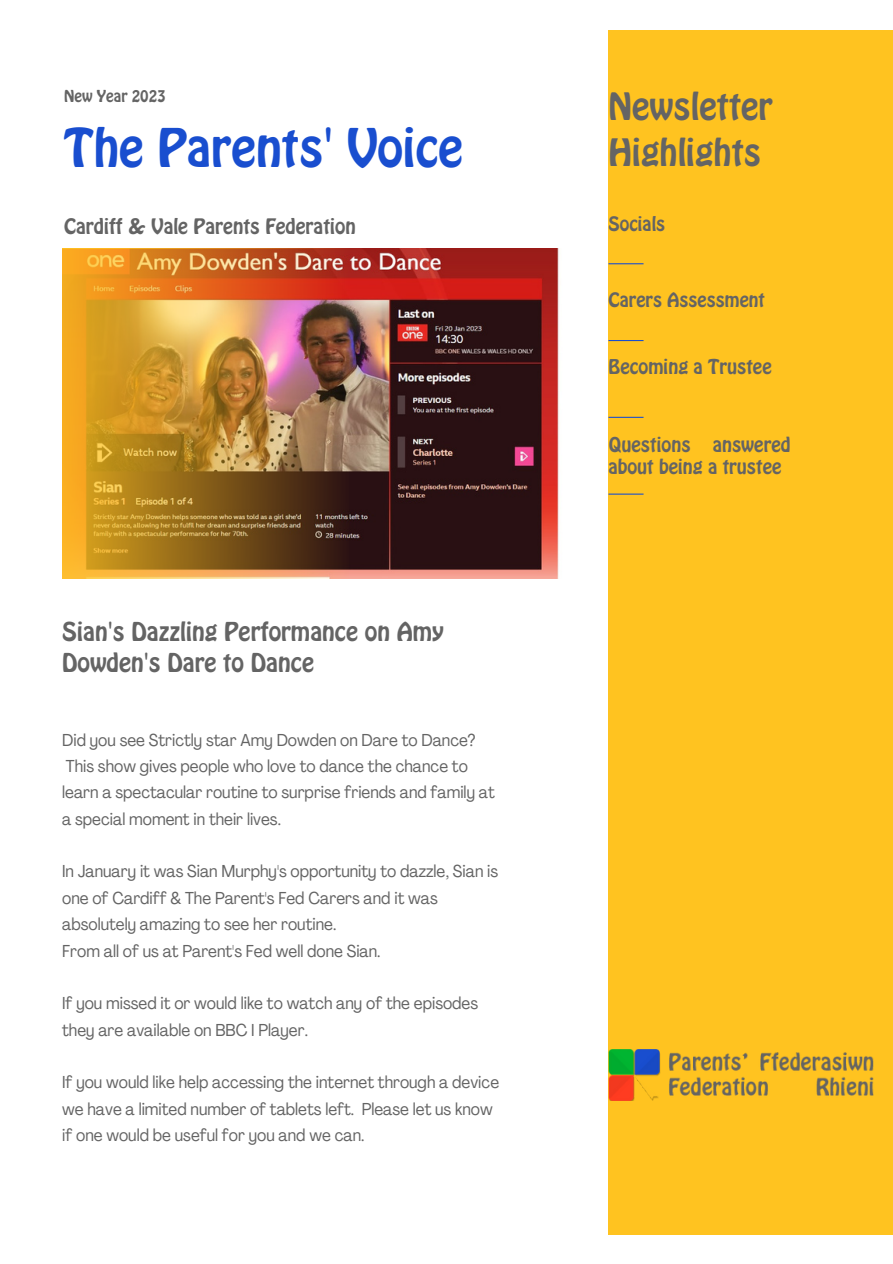
<style>
.page{position:relative;width:893px;height:1264px;background:#fff}
.page>*{position:absolute;margin:0;border:0;box-sizing:border-box;transform-origin:0 0}
.t1{font:46.95px "Hobo Std";color:#194ecf}
.t2{font:33.3px "Hobo Std";color:#646464}
.t3{font:22.95px/31.3px "Hobo Std";color:#646464}
.t4{font:18.75px "Hobo Std";color:#646464}
.t5{font:18px/22.5px "Hobo Std";color:#646464}
.t6{font:17.55px "Hobo Std";color:#646464}
.t7{font:condensed 17.1px/26.4px "Agrandir";color:#646464}
.t8{font:14.55px "Hobo Std";color:#646464}
</style>
<div class="page">
<div style="left:608px;top:31px;width:284px;height:1204px;background:#ffc320"></div>
<hr style="left:608px;top:263px;width:35px;height:1px;background:#194ecf">
<hr style="left:608px;top:493px;width:35px;height:1px;background:#194ecf">
<hr style="left:608px;top:340px;width:35px;height:1px;background:#194ecf">
<hr style="left:608px;top:417px;width:35px;height:1px;background:#194ecf">
<img style="left:349px;top:249px;width:210px;height:329px">
<img style="left:62px;top:249px;width:287px;height:329px">
<img style="left:608px;top:1049px;width:266px;height:51px">
<p class="t8" style="left:64px;top:90px;width:103px">New Year 2023</p>
<h2 class="t2" style="left:608px;top:91px;width:166px">Newsletter</h2>
<h1 class="t1" style="left:64px;top:127px;width:400px">The Parents' Voice</h1>
<h2 class="t2" style="left:608px;top:137px;width:154px">Highlights</h2>
<p class="t4" style="left:64px;top:218px;width:293px">Cardiff &amp; Vale Parents Federation</p>
<h3 class="t3" style="left:62px;top:617px;width:383px">Sian's Dazzling Performance on Amy<br>Dowden's Dare to Dance</h3>
<p class="t7" style="left:62px;top:728px;width:434px">Did you see Strictly star Amy Dowden on Dare to Dance?<br>This show gives people who love to dance the chance to learn a spectacular routine to surprise friends and family at a special moment in their lives.</p>
<p class="t7" style="left:62px;top:859px;width:437px">In January it was Sian Murphy's opportunity to dazzle, Sian is one of Cardiff &amp; The Parent's Fed Carers and it was absolutely amazing to see her routine.<br>From all of us at Parent's Fed well done Sian.</p>
<p class="t7" style="left:62px;top:991px;width:417px">If you missed it or would like to watch any of the episodes they are available on BBC I Player.</p>
<p class="t7" style="left:62px;top:1070px;width:438px">If you would like help accessing the internet through a device we have a limited number of tablets left. Please let us know if one would be useful for you and we can.</p>
<p class="t6" style="left:608px;top:216px;width:58px">Socials</p>
<p class="t6" style="left:608px;top:292px;width:158px">Carers Assessment</p>
<p class="t5" style="left:608px;top:356px;width:165px">Becoming a Trustee</p>
<p class="t5" style="left:608px;top:434px;width:183px">Questions answered about being a trustee</p>
</div>
